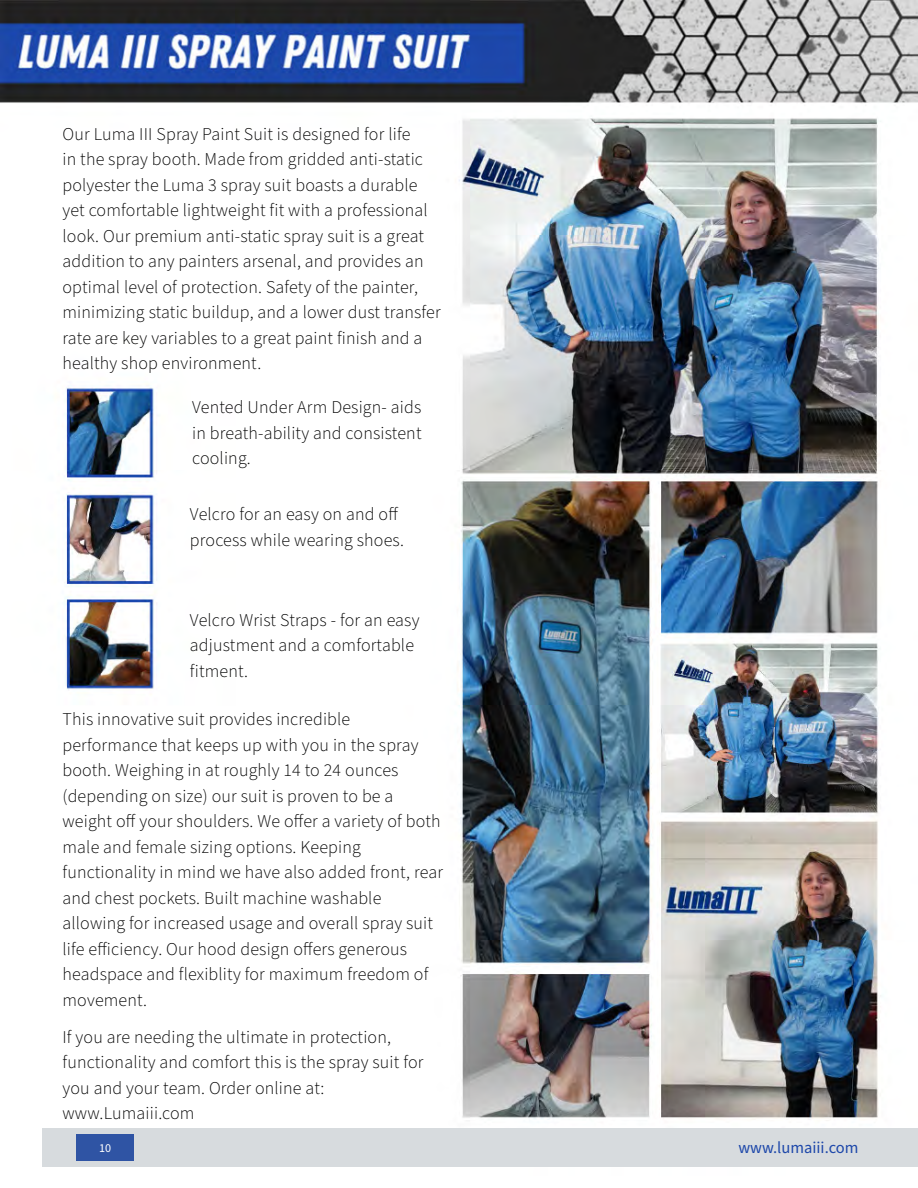
<style>
.page{position:relative;width:918px;height:1188px;background:#fff}
.page>*{position:absolute;margin:0;border:0;box-sizing:border-box;transform-origin:0 0}
.Product_Name_1{font:300 18px/25.5px "Source Sans Pro";letter-spacing:.01em;color:#000}
.t1{font:16.5px "Source Sans Pro";color:#1e48aa}
.t2{font:12.15px "Source Sans Pro";color:#fff}
</style>
<div class="page">
<img style="left:0;top:0;width:918px;height:1119px">
<div style="left:42px;top:1128px;width:876px;height:39px;background:#d7dbde"></div>
<div style="left:77px;top:1134px;width:57px;height:27px;background:#2f54a4"></div>
<p class="Product_Name_1" style="left:63px;top:122px;width:380px">Our Luma III Spray Paint Suit is designed for life<br>in the spray booth. Made from gridded anti-static polyester the Luma 3 spray suit boasts a durable yet comfortable lightweight fit with a professional look. Our premium anti-static spray suit is a great addition to any painters arsenal, and provides an optimal level of protection. Safety of the painter, minimizing static buildup, and a lower dust transfer rate are key variables to a great paint finish and a healthy shop environment.</p>
<p class="Product_Name_1" style="left:192px;top:395px;width:231px;text-align:justify">Vented Under Arm Design- aids in breath-ability and consistent cooling.</p>
<p class="Product_Name_1" style="left:190px;top:502px;width:210px">Velcro for an easy on and off</p>
<p class="Product_Name_1" style="left:190px;top:528px;width:216px">process while wearing shoes.</p>
<p class="Product_Name_1" style="left:190px;top:607px;width:231px">Velcro Wrist Straps - for an easy adjustment and a comfortable fitment.</p>
<p class="Product_Name_1" style="left:63px;top:707px;width:289px">This innovative suit provides incredible</p>
<p class="Product_Name_1" style="left:63px;top:732px;width:358px">performance that keeps up with you in the spray booth. Weighing in at roughly 14 to 24 ounces</p>
<p class="Product_Name_1" style="left:63px;top:783px;width:380px">(depending on size) our suit is proven to be a weight off your shoulders. We offer a variety of both male and female sizing options. Keeping</p>
<p class="Product_Name_1" style="left:63px;top:860px;width:382px">functionality in mind we have also added front, rear and chest pockets. Built machine washable</p>
<p class="Product_Name_1" style="left:63px;top:911px;width:372px">allowing for increased usage and overall spray suit life efficiency. Our hood design offers generous headspace and flexiblity for maximum freedom of movement.</p>
<p class="Product_Name_1" style="left:63px;top:1025px;width:330px">If you are needing the ultimate in protection,</p>
<p class="Product_Name_1" style="left:63px;top:1050px;width:363px">functionality and comfort this is the spray suit for you and your team. Order online at:</p>
<p class="Product_Name_1" style="left:63px;top:1101px;width:134px">www.Lumaiii.com</p>
<p class="t2" style="left:99px;top:1139px;width:14px">10</p>
<p class="t1" style="left:738px;top:1136px;width:122px">www.lumaiii.com</p>
<p class="t2" style="left:102px;top:1139px;width:14px">10</p>
</div>
